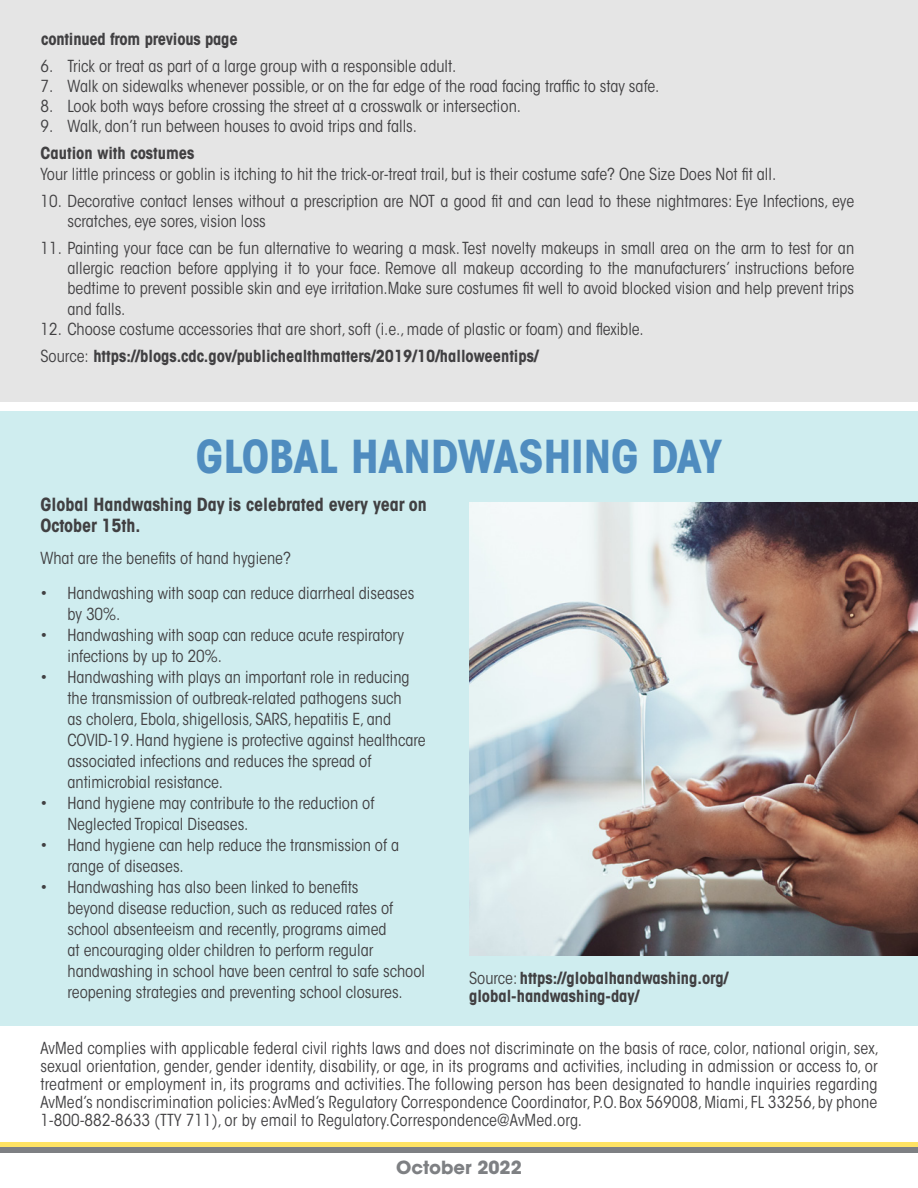
<style>
.page{position:relative;width:918px;height:1188px;background:#fff}
.page>*{position:absolute;margin:0;border:0;box-sizing:border-box;transform-origin:0 0}
.t1{font:700 condensed 45px "ITC Avant Garde Std";color:#4f8cbf}
.t2{font:700 condensed 18px/21px "ITC Avant Garde Std";color:#414042}
.t3{font:700 18px "ITC Avant Garde Std";color:#7e8083}
.t4{font:condensed 16.5px/21px "ITC Avant Garde Std";color:#414042}
.t5{font:700 condensed 16.5px/18px "ITC Avant Garde Std";color:#414042}
.s1{font-weight:700}
.s2{font-weight:400}
</style>
<div class="page">
<div style="left:0;top:0;width:918px;height:402px;background:#e5e5e5"></div>
<div style="left:0;top:411px;width:918px;height:614px;background:#cfedef"></div>
<img style="left:469px;top:502px;width:449px;height:453px">
<svg style="left:0;top:1142px;width:918px;height:6px;fill:#ffe363"></svg>
<div style="left:0;top:1148px;width:918px;height:5px;background:#7e8083"></div>
<p class="t5" style="left:41px;top:30px;width:198px">continued from previous page</p>
<p class="t4" style="left:40px;top:55px;width:418px">6. Trick or treat as part of a large group with a responsible adult.</p>
<p class="t4" style="left:40px;top:76px;width:620px">7. Walk on sidewalks whenever possible, or on the far edge of the road facing traffic to stay safe.</p>
<p class="t4" style="left:40px;top:96px;width:482px">8. Look both ways before crossing the street at a crosswalk or intersection.</p>
<p class="t4" style="left:40px;top:116px;width:378px">9. Walk, don’t run between houses to avoid trips and falls.</p>
<p class="t5" style="left:40px;top:144px;width:156px">Caution with costumes</p>
<p class="t4" style="left:40px;top:163px;width:737px">Your little princess or goblin is itching to hit the trick-or-treat trail, but is their costume safe? One Size Does Not fit all.</p>
<p class="t4" style="left:67px;top:191px;width:788px;line-height:20.2px;text-indent:-27px">10. Decorative contact lenses without a prescription are NOT a good fit and can lead to these nightmares: Eye Infections, eye scratches, eye sores, vision loss</p>
<p class="t4" style="left:67px;top:238px;width:788px;line-height:20.2px;text-align:justify;text-indent:-27px">11. Painting your face can be fun alternative to wearing a mask. Test novelty makeups in small area on the arm to test for an allergic reaction before applying it to your face. Remove all makeup according to the manufacturers’ instructions before bedtime to prevent possible skin and eye irritation.Make sure costumes fit well to avoid blocked vision and help prevent trips and falls.</p>
<p class="t4" style="left:40px;top:316px;width:605px;line-height:27px">12. Choose costume accessories that are short, soft (i.e., made of plastic or foam) and flexible.<br>Source: <span class="s1">https://blogs.cdc.gov/publichealthmatters/2019/10/halloweentips/</span></p>
<h1 class="t1" style="left:196px;top:428px;width:528px">GLOBAL HANDWASHING DAY</h1>
<p class="t2" style="left:40px;top:494px;width:388px">Global Handwashing Day is celebrated every year on<br>October 15th.</p>
<p class="t4" style="left:40px;top:548px;width:252px">What are the benefits of hand hygiene?</p>
<p class="t4" style="left:67px;top:582px;width:348px;text-indent:-27px">• Handwashing with soap can reduce diarrheal diseases by 30%.</p>
<p class="t4" style="left:67px;top:624px;width:338px;text-indent:-27px">• Handwashing with soap can reduce acute respiratory infections by up to 20%.</p>
<p class="t4" style="left:67px;top:666px;width:360px;text-indent:-27px">• Handwashing with plays an important role in reducing the transmission of outbreak-related pathogens such<br>as cholera, Ebola, shigellosis, SARS, hepatitis E, and COVID-19. Hand hygiene is protective against healthcare associated infections and reduces the spread of antimicrobial resistance.</p>
<p class="t4" style="left:67px;top:793px;width:309px;text-indent:-27px">• Hand hygiene may contribute to the reduction of<br>Neglected Tropical Diseases.</p>
<p class="t4" style="left:67px;top:835px;width:333px;text-indent:-27px">• Hand hygiene can help reduce the transmission of a range of diseases.</p>
<p class="t4" style="left:67px;top:877px;width:359px;text-indent:-27px">• Handwashing has also been linked to benefits<br>beyond disease reduction, such as reduced rates of school absenteeism and recently, programs aimed<br>at encouraging older children to perform regular handwashing in school have been central to safe school reopening strategies and preventing school closures.</p>
<p class="t5" style="left:469px;top:969px;width:261px"><span class="s2">Source:</span> https://globalhandwashing.org/ global-handwashing-day/</p>
<p class="t4" style="left:40px;top:1039px;width:840px;line-height:18px;text-align:justify">AvMed complies with applicable federal civil rights laws and does not discriminate on the basis of race, color, national origin, sex, sexual orientation, gender, gender identity, disability, or age, in its programs and activities, including in admission or access to, or treatment or employment in, its programs and activities. The following person has been designated to handle inquiries regarding AvMed’s nondiscrimination policies: AvMed’s Regulatory Correspondence Coordinator, P.O. Box 569008, Miami, FL 33256, by phone 1-800-882-8633 (TTY 711), or by email to Regulatory.Correspondence@AvMed.org.</p>
<p class="t3" style="left:396px;top:1156px;width:127px">October 2022</p>
</div>
